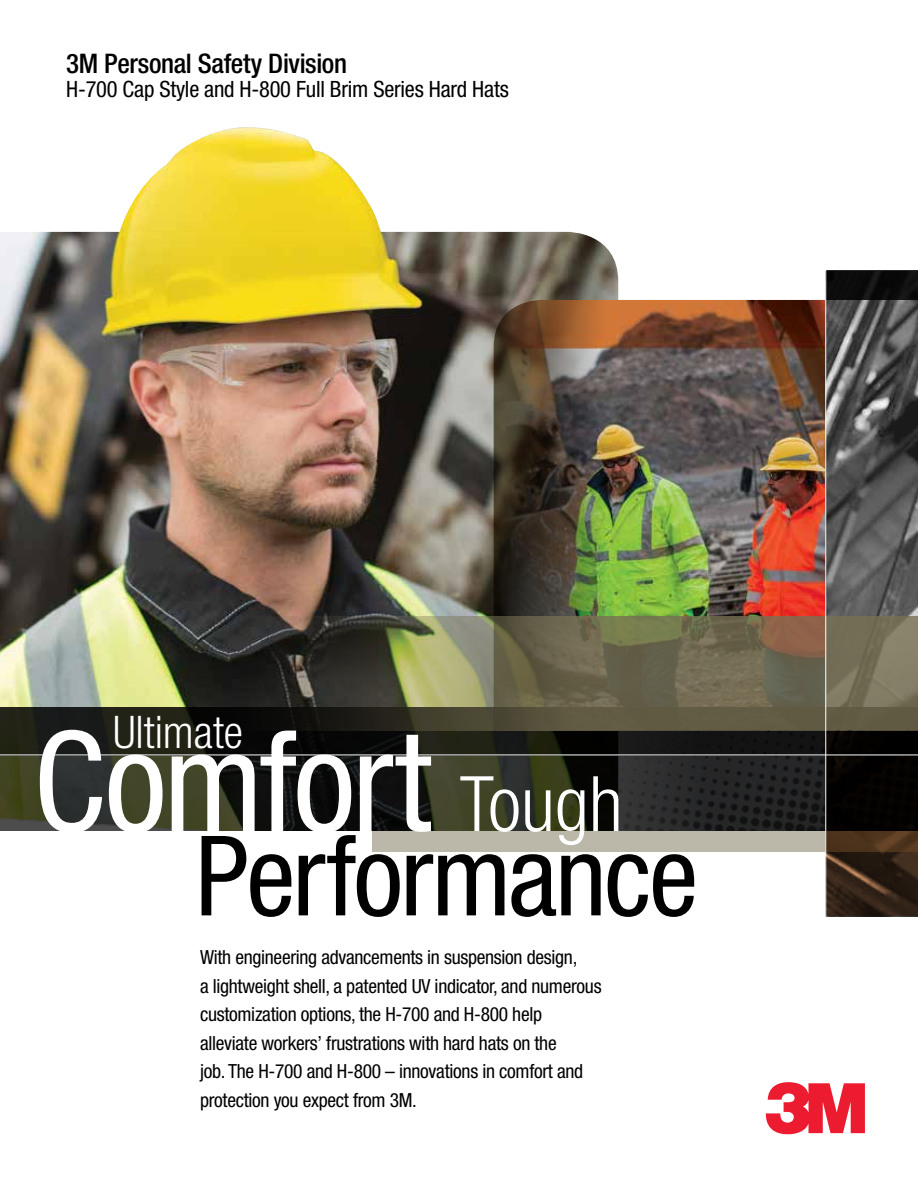
<style>
.page{position:relative;width:918px;height:1188px;background:#fff}
.page>*{position:absolute;margin:0;border:0;box-sizing:border-box;transform-origin:0 0}
.t1{font:condensed 139.05px "Helvetica Neue LT Std";letter-spacing:-.02em;color:#fff}
.t2{font:condensed 111.15px "Helvetica Neue LT Std";letter-spacing:-.02em;color:#000}
.t3{font:300 condensed 45px "Helvetica Neue LT Std";color:#fff}
.t4{font:500 condensed 27px "Helvetica Neue LT Std";letter-spacing:-.015em;color:#000}
.t5{font:condensed 22.5px "Helvetica Neue LT Std";letter-spacing:-.01em;color:#000}
.t6{font:condensed 19.5px/28.5px "Helvetica Neue LT Std";letter-spacing:-.015em;color:#000}
.s1{font-weight:300;font-size:76.65px}
</style>
<div class="page">
<img style="left:47px;top:127px;width:517px;height:105px">
<img style="left:0;top:232px;width:618px;height:475px">
<img style="left:826px;top:300px;width:92px;height:617px">
<svg style="left:765px;top:1082px;width:100px;height:52px"></svg>
<svg style="left:0;top:755px;width:480px;height:76px;background:#2a2c20"></svg>
<div style="left:372px;top:831px;width:546px;height:21px;background:#bbb7a9"></div>
<img style="left:494px;top:300px;width:331px;height:316px">
<svg style="left:0;top:707px;width:480px;height:47px;background:#14150f"></svg>
<div style="left:826px;top:270px;width:92px;height:30px;background:#0b0b0b"></div>
<svg style="left:826px;top:831px;width:92px;height:85px;background:#3a281a"></svg>
<svg style="left:1px;top:616px;width:917px;height:114px;background:#68664f"></svg>
<img style="left:480px;top:730px;width:438px;height:101px">
<hr style="left:825px;top:211px;width:1px;height:726px;background:#fff">
<hr style="left:0;top:754px;width:918px;height:1px;background:#fff">
<h3 class="t4" style="left:66px;top:48px;width:282px">3M Personal Safety Division</h3>
<p class="t5" style="left:66px;top:76px;width:444px">H-700 Cap Style and H-800 Full Brim Series Hard Hats</p>
<h3 class="t3" style="left:113px;top:707px;width:131px">Ultimate</h3>
<h1 class="t1" style="left:33px;top:701px;width:591px">Comfort <span class="s1">Tough</span></h1>
<h2 class="t2" style="left:195px;top:812px;width:505px">Performance</h2>
<p class="t6" style="left:200px;top:943px;width:403px">With engineering advancements in suspension design,<br>a lightweight shell, a patented UV indicator, and numerous customization options, the H-700 and H-800 help alleviate workers’ frustrations with hard hats on the<br>job. The H-700 and H-800 – innovations in comfort and protection you expect from 3M.</p>
</div>
